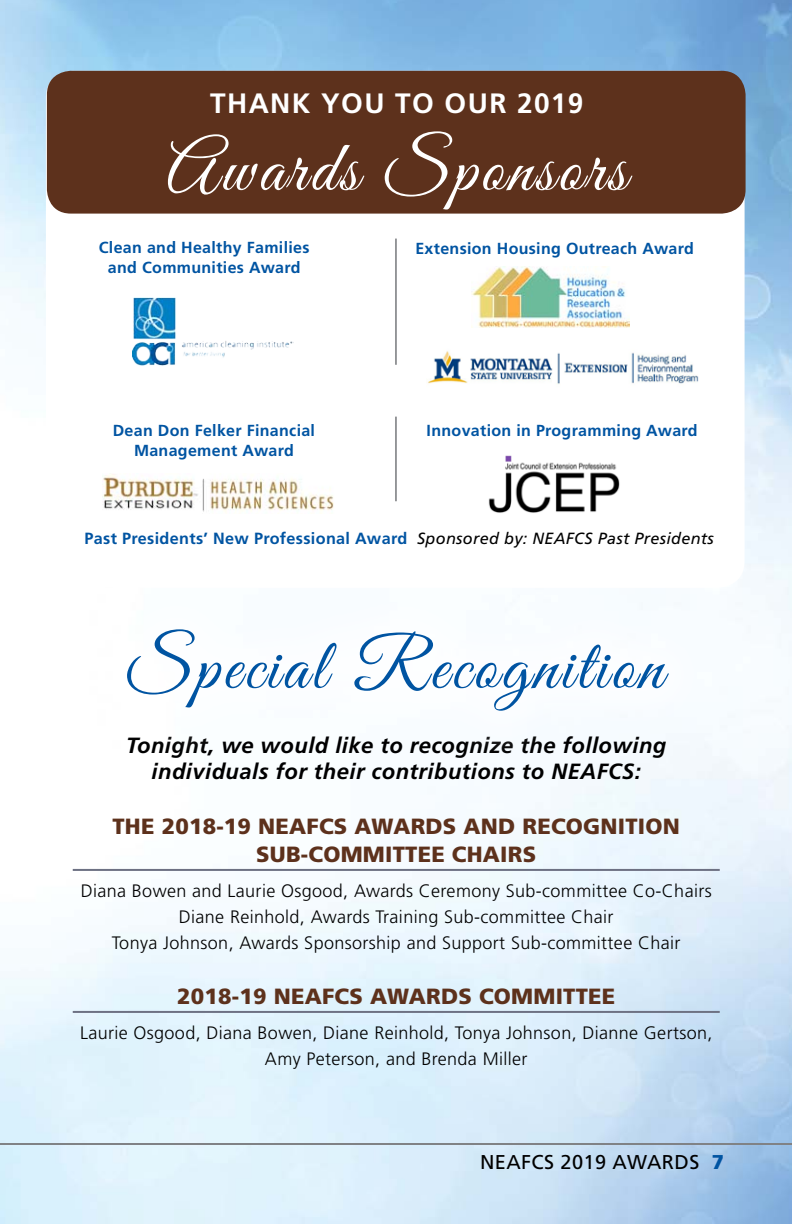
<style>
.page{position:relative;width:792px;height:1224px;background:#fff}
.page>*{position:absolute;margin:0;border:0;box-sizing:border-box;transform-origin:0 0}
.t1{font:72px "Great Vibes";letter-spacing:.05em;color:#0054a2}
.t2{font:72px "Great Vibes";letter-spacing:.05em;color:#fff}
.t3{font:700 28px "Frutiger";letter-spacing:.05em;color:#fff}
.t4{font:italic 700 22px/26px "Frutiger";letter-spacing:.02em;color:#000;text-align:center}
.t5{font:900 22px "Frutiger";letter-spacing:.01em;color:#5d311c}
.t6{font:20px "Frutiger";letter-spacing:.02em;color:#000}
.t7{font:300 18px/26px "Frutiger";letter-spacing:.02em;color:#000;text-align:center}
.t8{font:700 16.2px "Frutiger";letter-spacing:.02em;color:#0054a2}
.t9{font:700 16px/20px "Frutiger";letter-spacing:.02em;color:#0054a2;text-align:center}
.s1{font-weight:400;font-style:italic;color:#000}
.s2{font-weight:900;color:#0054a2}
</style>
<div class="page">
<img style="left:0;top:0;width:792px;height:1224px">
<hr style="left:0;top:1143px;width:792px;height:2px;background:#808285">
<div style="left:46px;top:71px;width:699px;height:517px;background:#fff;border-radius:27px"></div>
<div style="left:47px;top:71px;width:699px;height:143px;background:#5d311c;border-radius:24px"></div>
<img style="left:488px;top:455px;width:132px;height:58px">
<img style="left:472px;top:267px;width:158px;height:61px">
<img style="left:428px;top:351px;width:271px;height:33px">
<img style="left:132px;top:297px;width:162px;height:69px">
<img style="left:103px;top:474px;width:231px;height:38px">
<hr style="left:395px;top:239px;width:2px;height:126px;background:#808285">
<hr style="left:395px;top:417px;width:2px;height:84px;background:#808285">
<hr style="left:73px;top:869px;width:647px;height:2px;background:#6d7183">
<hr style="left:73px;top:1011px;width:647px;height:2px;background:#6d7183">
<div style="left:72px;top:574px;width:641px;height:182px;background:#fff"></div>
<h2 class="t3" style="left:210px;top:87px;width:375px">Thank You to our 2019</h2>
<h1 class="t2" style="left:167px;top:129px;width:462px">Awards Sponsors</h1>
<p class="t9" style="left:99px;top:237px;width:212px">Clean and Healthy Families and Communities Award</p>
<p class="t9" style="left:415px;top:238px;width:280px">Extension Housing Outreach Award</p>
<p class="t9" style="left:113px;top:421px;width:204px">Dean Don Felker Financial<br>Management Award</p>
<p class="t9" style="left:427px;top:421px;width:273px">Innovation in Programming Award</p>
<p class="t8" style="left:85px;top:528px;width:631px">Past Presidents’ New Professional Award <span class="s1">Sponsored by: NEAFCS Past Presidents</span></p>
<h1 class="t1" style="left:127px;top:627px;width:538px">Special Recognition</h1>
<p class="t4" style="left:126px;top:732px;width:542px">Tonight, we would like to recognize the following individuals for their contributions to NEAFCS:</p>
<p class="t5" style="left:113px;top:813px;width:425px">THE 2018-19 NEAFCS AWARDS AN D REC</p>
<p class="t5" style="left:566px;top:813px;width:113px">OGNITION</p>
<p class="t5" style="left:256px;top:841px;width:279px">SUB-COMMITTEE CHAIRS</p>
<p class="t7" style="left:81px;top:878px;width:632px">Diana Bowen and Laurie Osgood, Awards Ceremony Sub-committee Co-Chairs<br>Diane Reinhold, Awards Training Sub-committee Chair<br>Tonya Johnson, Awards Sponsorship and Support Sub-committee Chair</p>
<p class="t5" style="left:177px;top:983px;width:425px">2018-19 NEAFCS AWARDS COMMITTEE</p>
<p class="t7" style="left:80px;top:1020px;width:634px">Laurie Osgood, Diana Bowen, Diane Reinhold, Tonya Johnson, Dianne Gertson,<br>Amy Peterson, and Brenda Miller</p>
<p class="t6" style="left:480px;top:1150px;width:245px">NEAFCS 2019 AWARDS <span class="s2">7</span></p>
</div>
